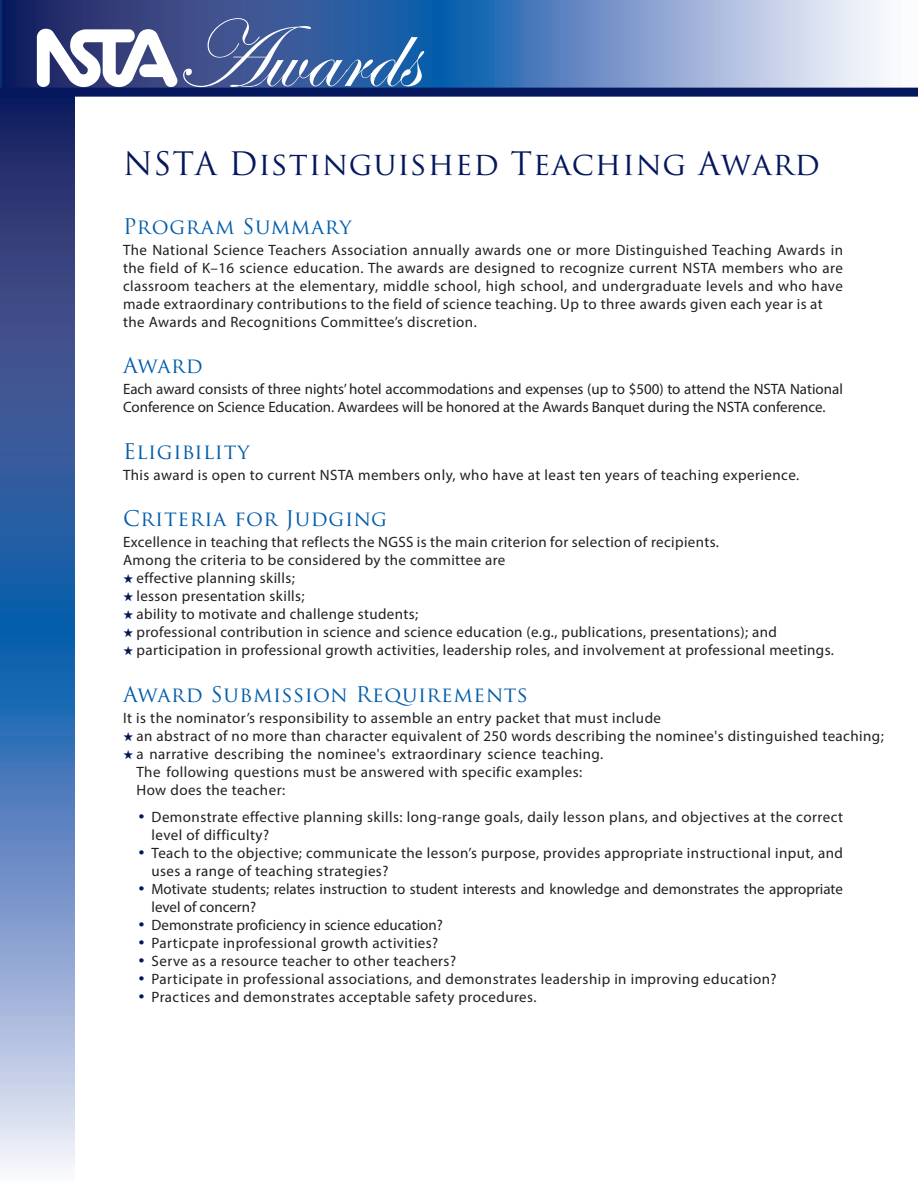
<style>
.page{position:relative;width:918px;height:1188px;background:#fff}
.page>*{position:absolute;margin:0;border:0;box-sizing:border-box;transform-origin:0 0}
.t1{font:31.5px "Trajan Pro";letter-spacing:.025em;color:#04175c}
.t2{font:21px "Trajan Pro";letter-spacing:.03em;color:#015dab}
.t3{font:15px/18px "Myriad Pro";letter-spacing:.03em;color:#231f20}
.t4{font:15px/18px "Myriad Pro";color:#231f20}
.s1{color:#04175c}
</style>
<div class="page">
<svg style="left:0;top:97px;width:75px;height:1070px;background:#5273ac"></svg>
<svg style="left:0;top:0;width:918px;height:88px;background:#7692c1"></svg>
<div style="left:0;top:88px;width:918px;height:9px;background:#04175c"></div>
<svg style="left:37px;top:29px;width:140px;height:58px"></svg>
<svg style="left:183px;top:18px;width:241px;height:69px;background:#4c6ea7"></svg>
<h1 class="t1" style="left:123px;top:144px;width:699px">NSTA Distinguished Teaching Award</h1>
<h2 class="t2" style="left:123px;top:213px;width:230px">Program Summary</h2>
<p class="t3" style="left:123px;top:241px;width:722px">The National Science Teachers Association annually awards one or more Distinguished Teaching Awards in the field of K–16 science education. The awards are designed to recognize current NSTA members who are classroom teachers at the elementary, middle school, high school, and undergraduate levels and who have made extraordinary contributions to the field of science teaching. Up to three awards given each year is at the Awards and Recognitions Committee’s discretion.</p>
<h2 class="t2" style="left:123px;top:352px;width:81px">Award</h2>
<p class="t4" style="left:123px;top:380px;width:721px">Each award consists of three nights’ hotel accommodations and expenses (up to $500) to attend the NSTA National<br>Conference on Science Education. Awardees will be honored at the Awards Banquet during the NSTA conference.</p>
<h2 class="t2" style="left:123px;top:438px;width:128px">Eligibility</h2>
<p class="t3" style="left:123px;top:466px;width:678px">This award is open to current NSTA members only, who have at least ten years of teaching experience.</p>
<h2 class="t2" style="left:123px;top:505px;width:266px">Criteria for Judging</h2>
<p class="t3" style="left:123px;top:533px;width:598px">Excellence in teaching that reflects the NGSS is the main criterion for selection of recipients.<br>Among the criteria to be considered by the committee are</p>
<p class="t3" style="left:123px;top:569px;width:173px"><span class="s1">★</span> effective planning skills;</p>
<p class="t3" style="left:123px;top:587px;width:183px"><span class="s1">★</span> lesson presentation skills;</p>
<p class="t3" style="left:123px;top:605px;width:297px"><span class="s1">★</span> ability to motivate and challenge students;</p>
<p class="t3" style="left:123px;top:623px;width:655px"><span class="s1">★</span> professional contribution in science and science education (e.g., publications, presentations); and</p>
<p class="t3" style="left:123px;top:641px;width:712px"><span class="s1">★</span> participation in professional growth activities, leadership roles, and involvement at professional meetings.</p>
<h2 class="t2" style="left:123px;top:681px;width:407px">Award Submission Requirements</h2>
<p class="t3" style="left:123px;top:709px;width:540px">It is the nominator’s responsibility to assemble an entry packet that must include</p>
<p class="t3" style="left:123px;top:727px;width:762px"><span class="s1">★</span> an abstract of no more than character equivalent of 250 words describing the nominee's distinguished teaching;</p>
<p class="t3" style="left:137px;top:745px;width:468px;text-indent:-14px"><span class="s1">★</span> a narrative describing the nominee's extraordinary science teaching.<br>The following questions must be answered with specific examples:<br>How does the teacher:</p>
<p class="t3" style="left:152px;top:808px;width:693px;text-indent:-14px"><span class="s1">•</span> Demonstrate effective planning skills: long-range goals, daily lesson plans, and objectives at the correct level of difficulty?</p>
<p class="t3" style="left:152px;top:844px;width:693px;text-indent:-14px"><span class="s1">•</span> Teach to the objective; communicate the lesson’s purpose, provides appropriate instructional input, and uses a range of teaching strategies?</p>
<p class="t4" style="left:152px;top:880px;width:693px;text-indent:-14px"><span class="s1">•</span> Motivate students; relates instruction to student interests and knowledge and demonstrates the appropriate level of concern?</p>
<p class="t4" style="left:138px;top:916px;width:306px"><span class="s1">•</span> Demonstrate proficiency in science education?</p>
<p class="t3" style="left:138px;top:934px;width:302px"><span class="s1">•</span> Particpate inprofessional growth activities?</p>
<p class="t3" style="left:138px;top:952px;width:320px"><span class="s1">•</span> Serve as a resource teacher to other teachers?</p>
<p class="t3" style="left:138px;top:970px;width:640px"><span class="s1">•</span> Participate in professional associations, and demonstrates leadership in improving education?</p>
<p class="t3" style="left:138px;top:988px;width:400px"><span class="s1">•</span> Practices and demonstrates acceptable safety procedures.</p>
</div>
